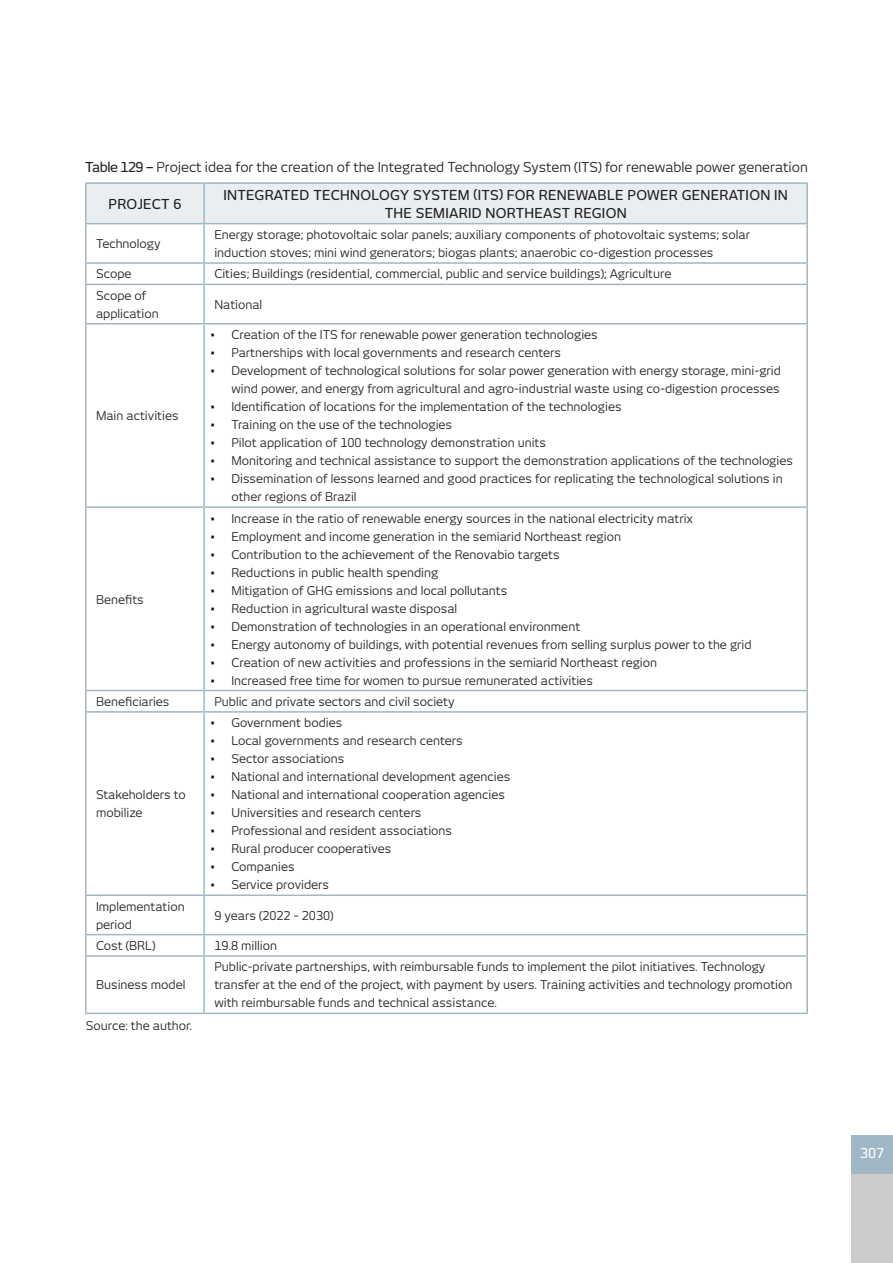
<style>
.page{position:relative;width:893px;height:1263px;background:#fff}
.page>*{position:absolute;margin:0;border:0;box-sizing:border-box;transform-origin:0 0}
.Texto_corrido{font:13.5px "New June";color:#231f20}
.titulo_tabela{font:500 13.5px/18px "New June";letter-spacing:.02em;color:#231f20;text-align:center}
.t1{font:500 13.5px "New June";color:#fff}
.texto_tabela{font:12px/18px "New June";color:#231f20}
.s1{font-weight:500}
</style>
<div class="page">
<div style="left:87px;top:184px;width:719px;height:39px;background:#e9eef1"></div>
<hr style="left:85px;top:182px;width:119px;height:2px;background:#a0b7c5">
<hr style="left:85px;top:184px;width:2px;height:39px;background:#a0b7c5">
<hr style="left:204px;top:182px;width:604px;height:2px;background:#a0b7c5">
<hr style="left:203px;top:184px;width:2px;height:39px;background:#a0b7c5">
<hr style="left:806px;top:184px;width:2px;height:39px;background:#a0b7c5">
<hr style="left:85px;top:223px;width:119px;height:1px;background:#a0b7c5">
<hr style="left:85px;top:224px;width:2px;height:38px;background:#a0b7c5">
<hr style="left:204px;top:223px;width:604px;height:1px;background:#a0b7c5">
<hr style="left:203px;top:224px;width:2px;height:38px;background:#a0b7c5">
<hr style="left:806px;top:224px;width:2px;height:38px;background:#a0b7c5">
<hr style="left:85px;top:262px;width:119px;height:2px;background:#a0b7c5">
<hr style="left:85px;top:264px;width:2px;height:20px;background:#a0b7c5">
<hr style="left:204px;top:262px;width:604px;height:2px;background:#a0b7c5">
<hr style="left:203px;top:264px;width:2px;height:20px;background:#a0b7c5">
<hr style="left:806px;top:264px;width:2px;height:20px;background:#a0b7c5">
<hr style="left:85px;top:284px;width:119px;height:1px;background:#a0b7c5">
<hr style="left:85px;top:285px;width:2px;height:38px;background:#a0b7c5">
<hr style="left:204px;top:284px;width:604px;height:1px;background:#a0b7c5">
<hr style="left:203px;top:285px;width:2px;height:38px;background:#a0b7c5">
<hr style="left:806px;top:285px;width:2px;height:38px;background:#a0b7c5">
<hr style="left:85px;top:323px;width:119px;height:1px;background:#a0b7c5">
<hr style="left:85px;top:324px;width:2px;height:182px;background:#a0b7c5">
<hr style="left:204px;top:323px;width:604px;height:1px;background:#a0b7c5">
<hr style="left:203px;top:324px;width:2px;height:182px;background:#a0b7c5">
<hr style="left:806px;top:324px;width:2px;height:182px;background:#a0b7c5">
<hr style="left:85px;top:506px;width:119px;height:2px;background:#a0b7c5">
<hr style="left:85px;top:508px;width:2px;height:182px;background:#a0b7c5">
<hr style="left:204px;top:506px;width:604px;height:2px;background:#a0b7c5">
<hr style="left:203px;top:508px;width:2px;height:182px;background:#a0b7c5">
<hr style="left:806px;top:508px;width:2px;height:182px;background:#a0b7c5">
<hr style="left:85px;top:690px;width:119px;height:1px;background:#a0b7c5">
<hr style="left:85px;top:691px;width:2px;height:20px;background:#a0b7c5">
<hr style="left:204px;top:690px;width:604px;height:1px;background:#a0b7c5">
<hr style="left:203px;top:691px;width:2px;height:20px;background:#a0b7c5">
<hr style="left:806px;top:691px;width:2px;height:20px;background:#a0b7c5">
<hr style="left:85px;top:711px;width:119px;height:2px;background:#a0b7c5">
<hr style="left:85px;top:713px;width:2px;height:181px;background:#a0b7c5">
<hr style="left:204px;top:711px;width:604px;height:2px;background:#a0b7c5">
<hr style="left:203px;top:713px;width:2px;height:181px;background:#a0b7c5">
<hr style="left:806px;top:713px;width:2px;height:181px;background:#a0b7c5">
<hr style="left:85px;top:894px;width:119px;height:2px;background:#a0b7c5">
<hr style="left:85px;top:896px;width:2px;height:38px;background:#a0b7c5">
<hr style="left:204px;top:894px;width:604px;height:2px;background:#a0b7c5">
<hr style="left:203px;top:896px;width:2px;height:38px;background:#a0b7c5">
<hr style="left:806px;top:896px;width:2px;height:38px;background:#a0b7c5">
<hr style="left:85px;top:934px;width:119px;height:1px;background:#a0b7c5">
<hr style="left:85px;top:935px;width:2px;height:20px;background:#a0b7c5">
<hr style="left:204px;top:934px;width:604px;height:1px;background:#a0b7c5">
<hr style="left:203px;top:935px;width:2px;height:20px;background:#a0b7c5">
<hr style="left:806px;top:935px;width:2px;height:20px;background:#a0b7c5">
<hr style="left:85px;top:955px;width:119px;height:2px;background:#a0b7c5">
<hr style="left:85px;top:957px;width:2px;height:55px;background:#a0b7c5">
<hr style="left:204px;top:955px;width:604px;height:2px;background:#a0b7c5">
<hr style="left:203px;top:957px;width:2px;height:55px;background:#a0b7c5">
<hr style="left:806px;top:957px;width:2px;height:55px;background:#a0b7c5">
<hr style="left:85px;top:1012px;width:119px;height:2px;background:#a0b7c5">
<hr style="left:204px;top:1012px;width:604px;height:2px;background:#a0b7c5">
<div style="left:851px;top:1135px;width:42px;height:40px;background:#a0b7c5"></div>
<div style="left:851px;top:1175px;width:42px;height:88px;background:#cdcbcc"></div>
<p class="Texto_corrido" style="left:85px;top:159px;width:724px"><span class="s1">Table 129 –</span> Project idea for the creation of the Integrated Technology System (ITS) for renewable power generation</p>
<p class="titulo_tabela" style="left:109px;top:195px;width:74px">PROJECT 6</p>
<p class="titulo_tabela" style="left:223px;top:186px;width:566px">INTEGRATED TECHNOLOGY SYSTEM (ITS) FOR RENEWABLE POWER GENERATION IN<br>THE SEMIARID NORTHEAST REGION</p>
<p class="texto_tabela" style="left:96px;top:234px;width:66px">Technology</p>
<p class="texto_tabela" style="left:214px;top:225px;width:537px">Energy storage; photovoltaic solar panels; auxiliary components of photovoltaic systems; solar induction stoves; mini wind generators; biogas plants; anaerobic co-digestion processes</p>
<p class="texto_tabela" style="left:96px;top:265px;width:37px">Scope</p>
<p class="texto_tabela" style="left:214px;top:265px;width:459px">Cities; Buildings (residential, commercial, public and service buildings); Agriculture</p>
<p class="texto_tabela" style="left:96px;top:286px;width:64px">Scope of application</p>
<p class="texto_tabela" style="left:214px;top:295px;width:49px">National</p>
<p class="texto_tabela" style="left:96px;top:407px;width:84px">Main activities</p>
<p class="texto_tabela" style="left:96px;top:590px;width:49px">Benefits</p>
<p class="texto_tabela" style="left:210px;top:326px;width:389px">• Creation of the ITS for renewable power generation technologies</p>
<p class="texto_tabela" style="left:210px;top:344px;width:352px">• Partnerships with local governments and research centers</p>
<p class="texto_tabela" style="left:210px;top:362px;width:572px;text-align:right">• Development of technological solutions for solar power generation with energy storage, mini-grid wind power, and energy from agricultural and agro-industrial waste using co-digestion processes</p>
<p class="texto_tabela" style="left:210px;top:398px;width:413px">• Identification of locations for the implementation of the technologies</p>
<p class="texto_tabela" style="left:210px;top:416px;width:244px">• Training on the use of the technologies</p>
<p class="texto_tabela" style="left:210px;top:434px;width:337px">• Pilot application of 100 technology demonstration units</p>
<p class="texto_tabela" style="left:210px;top:452px;width:584px">• Monitoring and technical assistance to support the demonstration applications of the technologies</p>
<p class="texto_tabela" style="left:231px;top:470px;width:553px;text-indent:-21px">• Dissemination of lessons learned and good practices for replicating the technological solutions in other regions of Brazil</p>
<p class="texto_tabela" style="left:210px;top:509px;width:484px">• Increase in the ratio of renewable energy sources in the national electricity matrix</p>
<p class="texto_tabela" style="left:210px;top:527px;width:412px">• Employment and income generation in the semiarid Northeast region</p>
<p class="texto_tabela" style="left:210px;top:545px;width:351px">• Contribution to the achievement of the Renovabio targets</p>
<p class="texto_tabela" style="left:210px;top:563px;width:230px">• Reductions in public health spending</p>
<p class="texto_tabela" style="left:210px;top:581px;width:299px">• Mitigation of GHG emissions and local pollutants</p>
<p class="texto_tabela" style="left:210px;top:599px;width:249px">• Reduction in agricultural waste disposal</p>
<p class="texto_tabela" style="left:210px;top:617px;width:372px">• Demonstration of technologies in an operational environment</p>
<p class="texto_tabela" style="left:210px;top:635px;width:543px">• Energy autonomy of buildings, with potential revenues from selling surplus power to the grid</p>
<p class="texto_tabela" style="left:210px;top:653px;width:449px">• Creation of new activities and professions in the semiarid Northeast region</p>
<p class="texto_tabela" style="left:210px;top:671px;width:384px">• Increased free time for women to pursue remunerated activities</p>
<p class="texto_tabela" style="left:96px;top:692px;width:75px">Beneficiaries</p>
<p class="texto_tabela" style="left:214px;top:692px;width:242px">Public and private sectors and civil society</p>
<p class="texto_tabela" style="left:96px;top:786px;width:91px">Stakeholders to mobilize</p>
<p class="texto_tabela" style="left:210px;top:714px;width:134px">• Government bodies</p>
<p class="texto_tabela" style="left:210px;top:732px;width:254px">• Local governments and research centers</p>
<p class="texto_tabela" style="left:210px;top:750px;width:136px">• Sector associations</p>
<p class="texto_tabela" style="left:210px;top:768px;width:302px">• National and international development agencies</p>
<p class="texto_tabela" style="left:210px;top:786px;width:296px">• National and international cooperation agencies</p>
<p class="texto_tabela" style="left:210px;top:804px;width:213px">• Universities and research centers</p>
<p class="texto_tabela" style="left:210px;top:822px;width:244px">• Professional and resident associations</p>
<p class="texto_tabela" style="left:210px;top:840px;width:183px">• Rural producer cooperatives</p>
<p class="texto_tabela" style="left:210px;top:858px;width:86px">• Companies</p>
<p class="texto_tabela" style="left:210px;top:876px;width:121px">• Service providers</p>
<p class="texto_tabela" style="left:96px;top:897px;width:90px">Implementation period</p>
<p class="texto_tabela" style="left:214px;top:906px;width:121px">9 years (2022 - 2030)</p>
<p class="texto_tabela" style="left:96px;top:936px;width:61px">Cost (BRL)</p>
<p class="texto_tabela" style="left:214px;top:936px;width:64px">19.8 million</p>
<p class="texto_tabela" style="left:96px;top:976px;width:91px">Business model</p>
<p class="texto_tabela" style="left:214px;top:958px;width:580px">Public-private partnerships, with reimbursable funds to implement the pilot initiatives. Technology transfer at the end of the project, with payment by users. Training activities and technology promotion with reimbursable funds and technical assistance.</p>
<p class="texto_tabela" style="left:86px;top:1016px;width:108px">Source: the author.</p>
<p class="t1" style="left:860px;top:1145px;width:26px">307</p>
</div>
